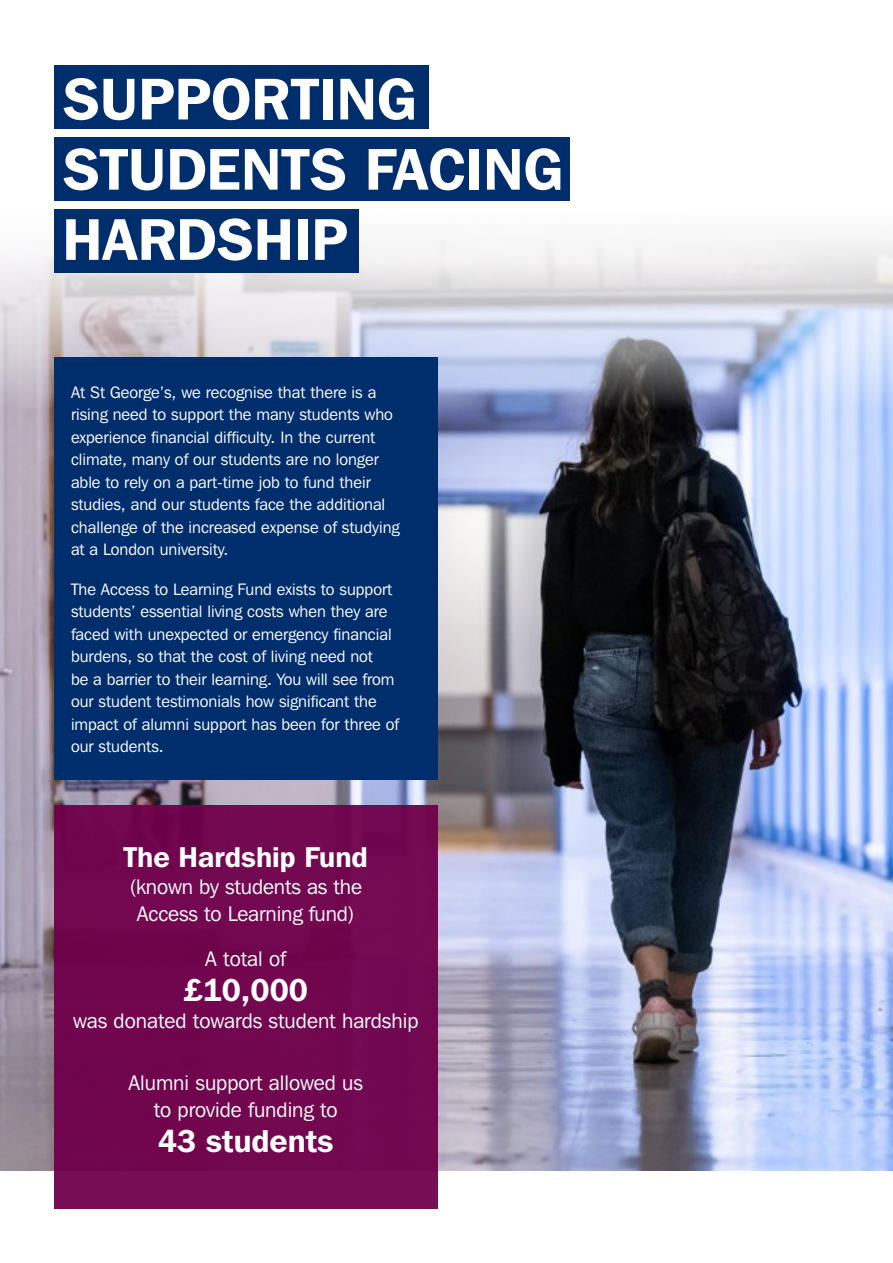
<style>
.page{position:relative;width:893px;height:1263px;background:#fff}
.page>*{position:absolute;margin:0;border:0;box-sizing:border-box;transform-origin:0 0}
.t1{font:600 58.5px/70.2px "Franklin Gothic IT Cby BT";color:#fff}
.t2{font:600 31.5px "Franklin Gothic IT Cby BT";color:#fff}
.t3{font:600 28.5px "Franklin Gothic IT Cby BT";color:#fff}
.t4{font:21px/27px "Franklin Gothic IT Cby BT";color:#fff;text-align:center}
.t5{font:16.5px/22.5px "Franklin Gothic IT Cby BT";color:#fff}
</style>
<div class="page">
<img style="left:0;top:239px;width:893px;height:931px">
<div style="left:54px;top:66px;width:374px;height:63px;background:#002e6d"></div>
<div style="left:54px;top:137px;width:516px;height:64px;background:#002e6d"></div>
<div style="left:54px;top:209px;width:305px;height:63px;background:#002e6d"></div>
<div style="left:54px;top:357px;width:383px;height:423px;background:#002e6d"></div>
<div style="left:54px;top:805px;width:383px;height:404px;background:#72084f"></div>
<h1 class="t1" style="left:62px;top:63px;width:502px">SUPPORTING<br>STUDENTS FACING<br>HARDSHIP</h1>
<p class="t5" style="left:71px;top:381px;width:330px">At St George’s, we recognise that there is a rising need to support the many students who experience financial difficulty. In the current climate, many of our students are no longer able to rely on a part-time job to fund their studies, and our students face the additional challenge of the increased expense of studying at a London university.</p>
<p class="t5" style="left:71px;top:578px;width:330px">The Access to Learning Fund exists to support students’ essential living costs when they are faced with unexpected or emergency financial burdens, so that the cost of living need not<br>be a barrier to their learning. You will see from our student testimonials how significant the impact of alumni support has been for three of our students.</p>
<h3 class="t3" style="left:124px;top:839px;width:246px">The Hardship Fund</h3>
<p class="t4" style="left:129px;top:872px;width:234px">(known by students as the<br>Access to Learning fund)</p>
<p class="t4" style="left:205px;top:944px;width:82px">A total of</p>
<h2 class="t2" style="left:183px;top:970px;width:126px">£10,000</h2>
<p class="t4" style="left:73px;top:1006px;width:347px">was donated towards student hardship</p>
<p class="t4" style="left:128px;top:1069px;width:236px">Alumni support allowed us to provide funding to</p>
<h2 class="t2" style="left:158px;top:1121px;width:177px">43 students</h2>
</div>
